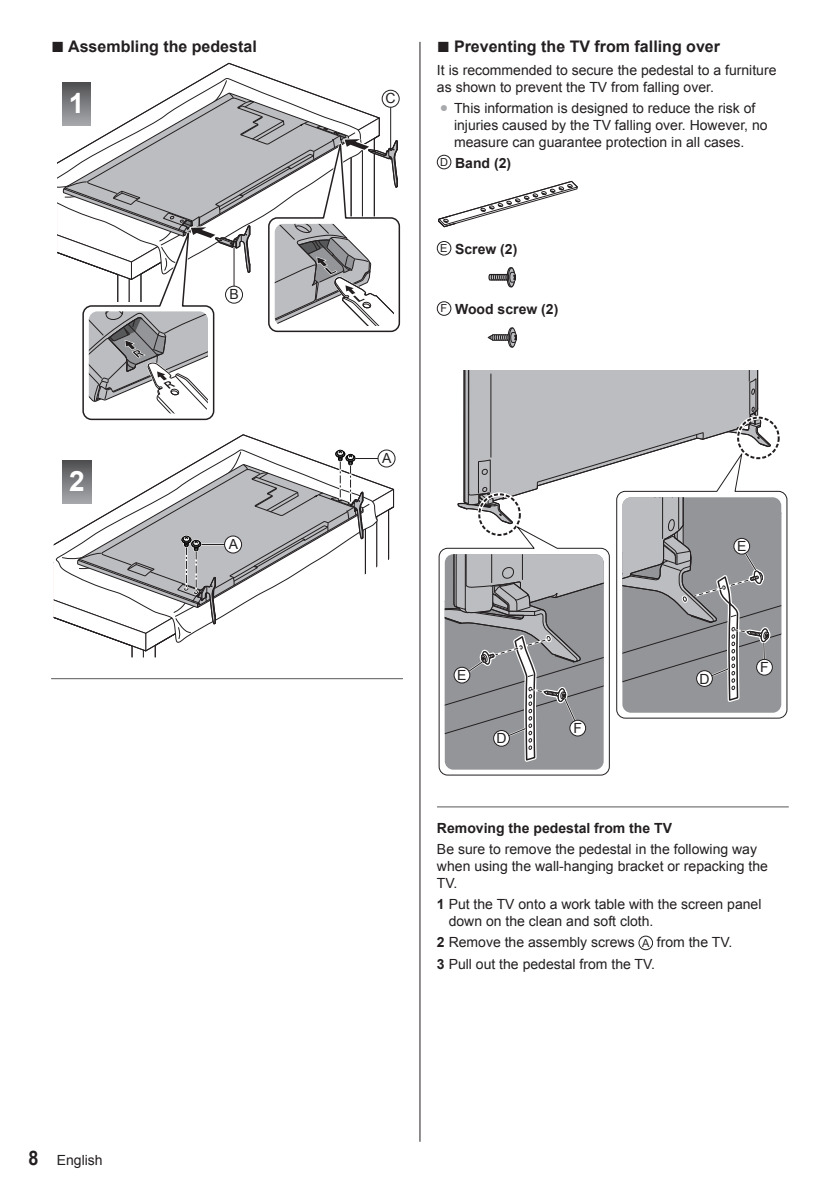
<style>
.page{position:relative;width:840px;height:1196px;background:#fff}
.page>*{position:absolute;margin:0;border:0;box-sizing:border-box;transform-origin:0 0}
.t1{font:700 28px "Arial";color:#fff}
.t2{font:700 16px "Arial";color:#231f20}
.t3{font:14px/16.8px "Arial";color:#231f20}
.t4{font:700 14px "Arial";color:#231f20}
.s1{font-size:22px}
.s2{color:#a8a9ad}
.s3{font-weight:400;font-size:11px}
.s4{font-weight:700}
.s5{font-size:11px}
.s6{font-weight:700;font-size:20px}
</style>
<div class="page">
<hr style="left:419px;top:42px;width:1px;height:1100px;background:#231f20">
<hr style="left:437px;top:806px;width:351px;height:1px;background:#57585a">
<div style="left:437px;top:155px;width:14px;height:14px;border:1px solid #231f20;border-radius:50%"></div>
<svg style="left:438px;top:180px;width:140px;height:48px"></svg>
<div style="left:437px;top:241px;width:14px;height:14px;border:1px solid #231f20;border-radius:50%"></div>
<svg style="left:488px;top:267px;width:28px;height:21px"></svg>
<div style="left:437px;top:301px;width:14px;height:15px;border:1px solid #231f20;border-radius:50%"></div>
<svg style="left:487px;top:327px;width:30px;height:21px"></svg>
<svg style="left:438px;top:548px;width:171px;height:228px"></svg>
<svg style="left:781px;top:491px;width:6px;height:228px"></svg>
<svg style="left:444px;top:370px;width:337px;height:400px"></svg>
<div style="left:638px;top:936px;width:14px;height:14px;border:1px solid #231f20;border-radius:50%"></div>
<hr style="left:51px;top:678px;width:352px;height:1px;background:#57585a">
<svg style="left:57px;top:80px;width:344px;height:341px"></svg>
<div style="left:61px;top:82px;width:31px;height:45px;border:2px solid #fff"></div>
<div style="left:62px;top:83px;width:29px;height:43px;background:linear-gradient(to bottom,#515154,#a8aaae)"></div>
<hr style="left:389px;top:100px;width:2px;height:48px;background:#fff">
<hr style="left:390px;top:100px;width:1px;height:48px;background:#231f20">
<div style="left:382px;top:90px;width:17px;height:17px;background:#fff;border-radius:50%"></div>
<div style="left:381px;top:90px;width:18px;height:18px;border:1px solid #231f20;border-radius:50%"></div>
<hr style="left:233px;top:247px;width:2px;height:47px;background:#fff">
<hr style="left:233px;top:247px;width:1px;height:47px;background:#231f20">
<div style="left:225px;top:286px;width:17px;height:17px;background:#fff;border-radius:50%"></div>
<div style="left:225px;top:286px;width:18px;height:18px;border:1px solid #231f20;border-radius:50%"></div>
<svg style="left:54px;top:448px;width:341px;height:209px"></svg>
<div style="left:224px;top:536px;width:17px;height:17px;background:#fff;border-radius:50%"></div>
<div style="left:224px;top:535px;width:18px;height:18px;border:1px solid #231f20;border-radius:50%"></div>
<p class="t2" style="left:51px;top:38px;width:207px"><span class="s1">■</span> Assembling the pedestal</p>
<h1 class="t1" style="left:69px;top:88px;width:17px">1</h1>
<p class="t3" style="left:385px;top:90px;width:12px">C</p>
<p class="t3" style="left:229px;top:286px;width:11px">B</p>
<p class="t2" style="left:437px;top:38px;width:284px"><span class="s1">■</span> Preventing the TV from falling over</p>
<p class="t3" style="left:437px;top:62px;width:341px">It is recommended to secure the pedestal to a furniture as shown to prevent the TV from falling over.</p>
<p class="t3" style="left:454px;top:100px;width:315px;text-indent:-14px"><span class="s2">●</span> This information is designed to reduce the risk of injuries caused by the TV falling over. However, no measure can guarantee protection in all cases.</p>
<p class="t4" style="left:440px;top:155px;width:72px"><span class="s3">D</span> Band (2)</p>
<p class="t4" style="left:440px;top:241px;width:79px"><span class="s3">E</span> Screw (2)</p>
<p class="t4" style="left:440px;top:302px;width:119px"><span class="s3">F</span> Wood screw (2)</p>
<h1 class="t1" style="left:69px;top:466px;width:17px">2</h1>
<p class="t3" style="left:229px;top:536px;width:11px">A</p>
<p class="t3" style="left:382px;top:450px;width:11px">A</p>
<p class="t3" style="left:457px;top:667px;width:11px">E</p>
<p class="t3" style="left:496px;top:730px;width:12px">D</p>
<p class="t3" style="left:573px;top:720px;width:10px">F</p>
<p class="t3" style="left:736px;top:538px;width:11px">E</p>
<p class="t3" style="left:699px;top:670px;width:12px">D</p>
<p class="t3" style="left:760px;top:659px;width:10px">F</p>
<p class="t4" style="left:437px;top:820px;width:236px">Removing the pedestal from the TV</p>
<p class="t3" style="left:437px;top:841px;width:332px">Be sure to remove the pedestal in the following way when using the wall-hanging bracket or repacking the<br>TV.</p>
<p class="t3" style="left:448px;top:896px;width:314px;text-indent:-12px"><span class="s4">1</span> Put the TV onto a work table with the screen panel down on the clean and soft cloth.</p>
<p class="t3" style="left:437px;top:932px;width:297px;line-height:21.4px"><span class="s4">2</span> Remove the assembly screws <span class="s5">A</span> from the TV.<br><span class="s4">3</span> Pull out the pedestal from the TV.</p>
<p class="t3" style="left:28px;top:1151px;width:76px"><span class="s6">8</span> English</p>
</div>
